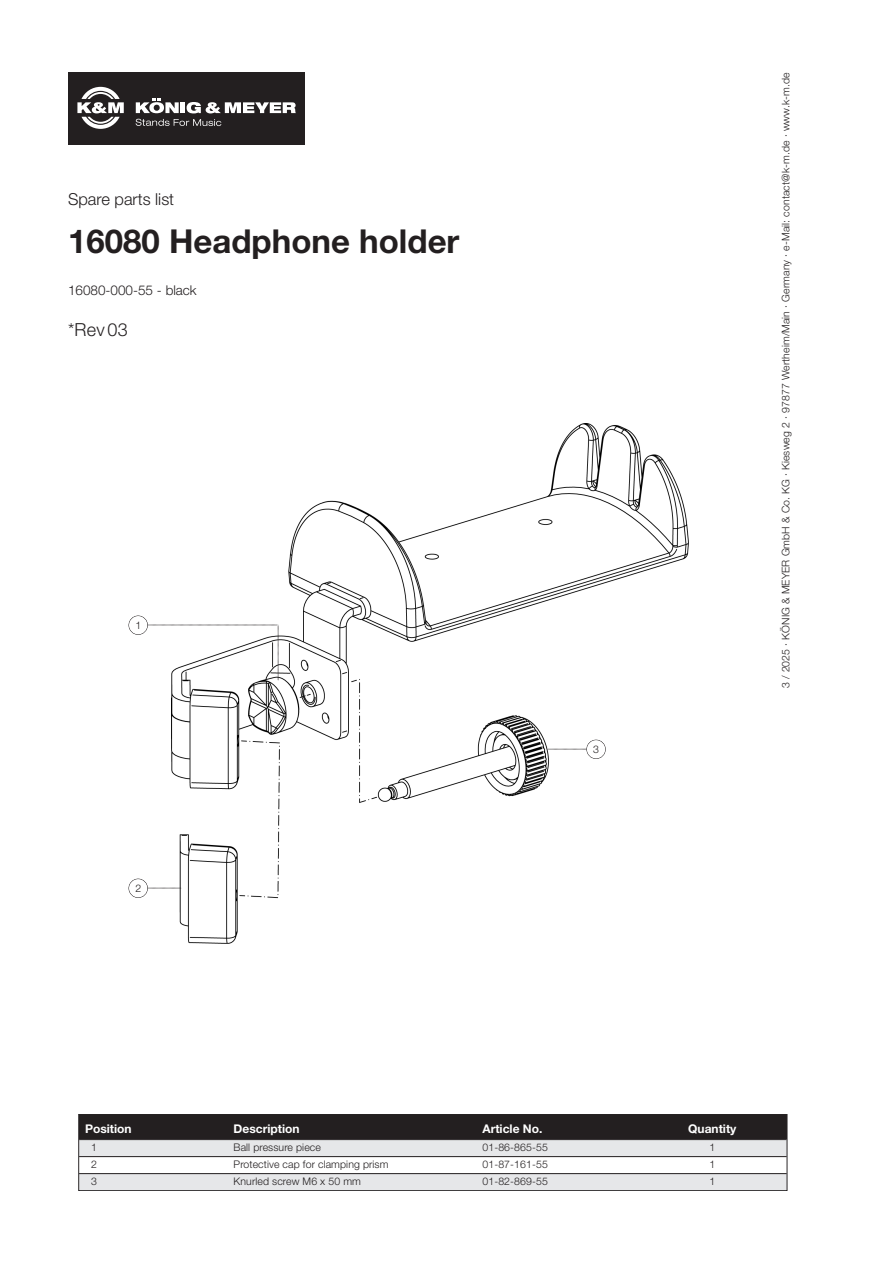
<style>
.page{position:relative;width:893px;height:1263px;background:#fff}
.page>*{position:absolute;margin:0;border:0;box-sizing:border-box;transform-origin:0 0}
.t1{font:700 33px "Helvetica Neue";color:#231f20}
.t2{font:300 18px "Helvetica Neue";color:#231f20}
.t3{font:300 16.5px "Helvetica Neue";color:#231f20}
.t4{font:300 13.5px "Helvetica Neue";color:#231f20}
.t5{font:700 12px "Helvetica Neue";color:#fff}
.t6{font:300 10.5px "Helvetica Neue";letter-spacing:.01em;color:#231f20}
</style>
<div class="page">
<img style="left:172px;top:423px;width:516px;height:520px">
<div style="left:79px;top:1114px;width:148px;height:26px;background:#231f20"></div>
<div style="left:227px;top:1114px;width:249px;height:26px;background:#231f20"></div>
<div style="left:476px;top:1114px;width:162px;height:26px;background:#231f20"></div>
<div style="left:638px;top:1114px;width:149px;height:26px;background:#231f20"></div>
<div style="left:79px;top:1140px;width:148px;height:17px;background:#e6e7e9"></div>
<div style="left:227px;top:1140px;width:249px;height:17px;background:#e6e7e9"></div>
<div style="left:476px;top:1140px;width:162px;height:17px;background:#e6e7e9"></div>
<div style="left:638px;top:1140px;width:149px;height:17px;background:#e6e7e9"></div>
<div style="left:79px;top:1174px;width:148px;height:17px;background:#e6e7e9"></div>
<div style="left:227px;top:1174px;width:249px;height:17px;background:#e6e7e9"></div>
<div style="left:476px;top:1174px;width:162px;height:17px;background:#e6e7e9"></div>
<div style="left:638px;top:1174px;width:149px;height:17px;background:#e6e7e9"></div>
<div style="left:79px;top:1114px;width:708px;height:77px;border:1px solid #282526"></div>
<hr style="left:79px;top:1139px;width:707px;height:1px;background:#231f20">
<hr style="left:79px;top:1156px;width:707px;height:1px;background:#231f20">
<hr style="left:79px;top:1173px;width:707px;height:1px;background:#231f20">
<div style="left:68px;top:72px;width:236px;height:73px;background:#231f20"></div>
<svg style="left:136px;top:119px;width:85px;height:7px"></svg>
<hr style="left:181px;top:102px;width:4px;height:11px;background:#fff">
<svg style="left:186px;top:102px;width:110px;height:11px"></svg>
<svg style="left:136px;top:99px;width:43px;height:14px"></svg>
<svg style="left:77px;top:87px;width:47px;height:42px"></svg>
<div style="left:128px;top:616px;width:20px;height:19px;border:1px solid #231f20;border-radius:50%"></div>
<svg style="left:148px;top:888px;width:34px;height:1px"></svg>
<div style="left:128px;top:879px;width:20px;height:19px;border:1px solid #231f20;border-radius:50%"></div>
<svg style="left:547px;top:749px;width:39px;height:1px"></svg>
<div style="left:586px;top:740px;width:19px;height:19px;background:#fff;border-radius:50%"></div>
<div style="left:586px;top:740px;width:19px;height:19px;border:1px solid #231f20;border-radius:50%"></div>
<svg style="left:144px;top:625px;width:135px;height:57px"></svg>
<h3 class="t3" style="left:68px;top:193px;width:108px">Spare parts list</h3>
<h1 class="t1" style="left:68px;top:223px;width:393px">16080 Headphone holder</h1>
<p class="t4" style="left:68px;top:285px;width:130px">16080-000-55 - black</p>
<h2 class="t2" style="left:68px;top:323px;width:61px">*Rev 03</h2>
<p class="t6" style="left:135px;top:621px;width:7px">1</p>
<p class="t6" style="left:135px;top:884px;width:7px">2</p>
<p class="t6" style="left:593px;top:745px;width:7px">3</p>
<p class="t6" style="left:782px;top:688px;width:617px;rotate:-90deg">3 / 2025 · KÖNIG &amp; MEYER GmbH &amp; Co. KG · Kiesweg 2 · 97877 Wertheim/Main · Germany · e-Mail: contact@k-m.de · www.k-m.de</p>
<p class="t5" style="left:85px;top:1122px;width:48px">Position</p>
<p class="t5" style="left:233px;top:1122px;width:67px">Description</p>
<p class="t5" style="left:482px;top:1122px;width:61px">Article No.</p>
<p class="t5" style="left:688px;top:1122px;width:50px">Quantity</p>
<p class="t6" style="left:91px;top:1143px;width:7px">1</p>
<p class="t6" style="left:233px;top:1143px;width:89px">Ball pressure piece</p>
<p class="t6" style="left:482px;top:1143px;width:67px">01-86-865-55</p>
<p class="t6" style="left:709px;top:1143px;width:7px">1</p>
<p class="t6" style="left:91px;top:1160px;width:7px">2</p>
<p class="t6" style="left:233px;top:1160px;width:156px">Protective cap for clamping prism</p>
<p class="t6" style="left:482px;top:1160px;width:67px">01-87-161-55</p>
<p class="t6" style="left:709px;top:1160px;width:7px">1</p>
<p class="t6" style="left:91px;top:1177px;width:7px">3</p>
<p class="t6" style="left:233px;top:1177px;width:129px">Knurled screw M6 x 50 mm</p>
<p class="t6" style="left:482px;top:1177px;width:67px">01-82-869-55</p>
<p class="t6" style="left:709px;top:1177px;width:7px">1</p>
</div>
